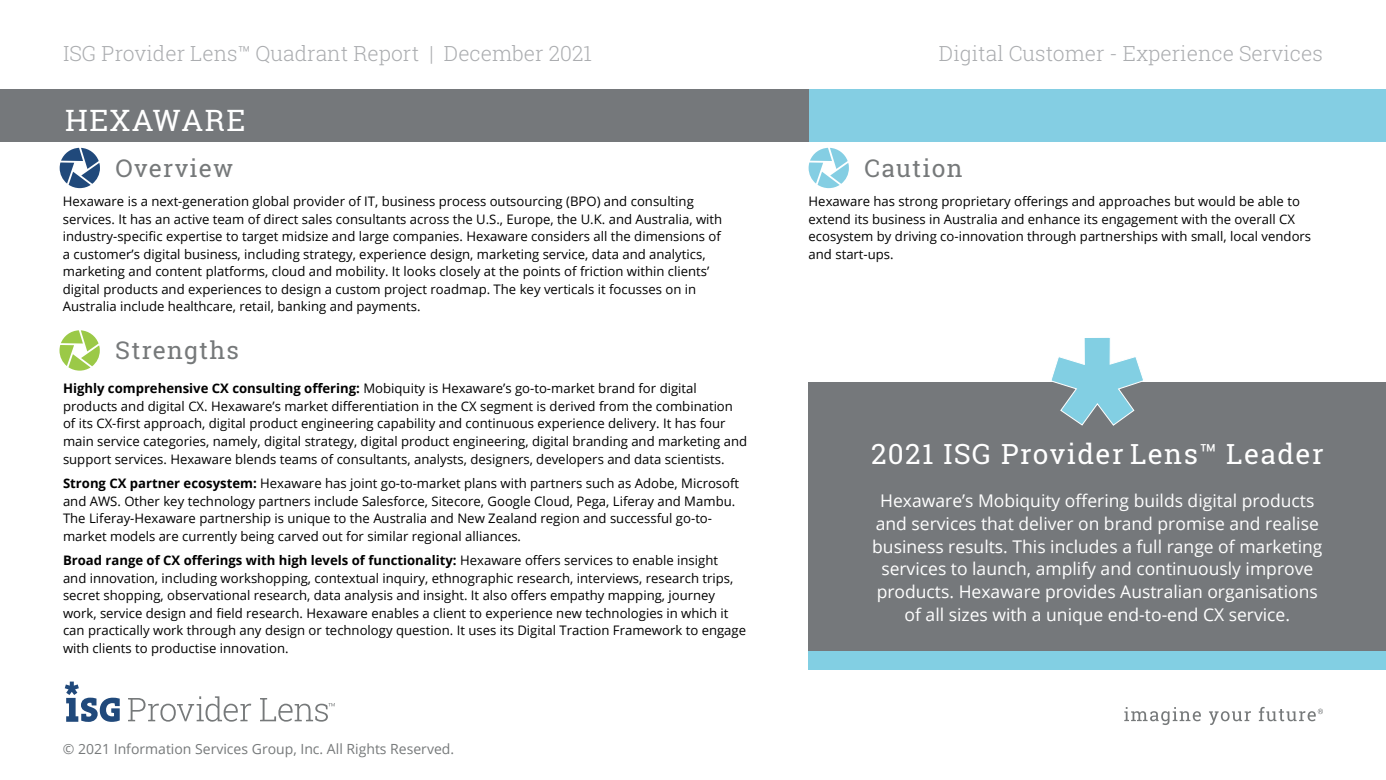
<style>
.page{position:relative;width:1386px;height:780px;background:#fff}
.page>*{position:absolute;margin:0;border:0;box-sizing:border-box;transform-origin:0 0}
.Body_Copy{font:29.75px "Roboto Slab";letter-spacing:.05em;color:#fff}
.Section_Title_Midtex{font:28px "Roboto Slab";letter-spacing:.05em;color:#fff}
.Body_Copy-2{font:24.5px "Roboto Slab";letter-spacing:.05em;color:#76797a}
.t1{font:300 21px "Roboto Slab";color:#abadb0}
.Body_Copy-3{font:17.5px/22.8px "Open Sans";color:#fff;text-align:center}
.Report_Cover_Title{font:14px "Open Sans";color:#76797a}
.Body_Copy-4{font:13.12px/17.5px "Open Sans";color:#000}
.s1{font-weight:700}
</style>
<div class="page">
<svg style="left:1124px;top:707px;width:77px;height:18px"></svg>
<svg style="left:1209px;top:711px;width:42px;height:14px"></svg>
<svg style="left:1259px;top:707px;width:64px;height:14px"></svg>
<svg style="left:128px;top:696px;width:123px;height:25px"></svg>
<svg style="left:260px;top:698px;width:75px;height:23px"></svg>
<svg style="left:65px;top:681px;width:55px;height:41px"></svg>
<div style="left:809px;top:89px;width:577px;height:53px;background:#84cee3"></div>
<div style="left:0;top:89px;width:809px;height:53px;background:#75787b"></div>
<svg style="left:809px;top:148px;width:40px;height:40px"></svg>
<svg style="left:59px;top:330px;width:41px;height:40px"></svg>
<svg style="left:60px;top:148px;width:40px;height:40px"></svg>
<div style="left:809px;top:382px;width:577px;height:269px;background:#75787b"></div>
<div style="left:809px;top:651px;width:577px;height:18px;background:#82cfe3"></div>
<svg style="left:1051px;top:337px;width:92px;height:89px"></svg>
<p class="t1" style="left:63px;top:39px;width:530px">ISG Provider Lens™ Quadrant Report | December 2021</p>
<p class="Body_Copy" style="left:65px;top:100px;width:182px">HEXAWARE</p>
<p class="Body_Copy-2" style="left:116px;top:151px;width:120px">Overview</p>
<p class="Body_Copy-4" style="left:63px;top:192px;width:661px">Hexaware is a next-generation global provider of IT, business process outsourcing (BPO) and consulting services. It has an active team of direct sales consultants across the U.S., Europe, the U.K. and Australia, with industry-specific expertise to target midsize and large companies. Hexaware considers all the dimensions of a customer’s digital business, including strategy, experience design, marketing service, data and analytics, marketing and content platforms, cloud and mobility. It looks closely at the points of friction within clients’ digital products and experiences to design a custom project roadmap. The key verticals it focusses on in Australia include healthcare, retail, banking and payments.</p>
<p class="Body_Copy-2" style="left:115px;top:333px;width:125px">Strengths</p>
<p class="Body_Copy-4" style="left:63px;top:379px;width:686px"><span class="s1">Highly comprehensive CX consulting offering:</span> Mobiquity is Hexaware’s go-to-market brand for digital products and digital CX. Hexaware’s market differentiation in the CX segment is derived from the combination of its CX-first approach, digital product engineering capability and continuous experience delivery. It has four main service categories, namely, digital strategy, digital product engineering, digital branding and marketing and support services. Hexaware blends teams of consultants, analysts, designers, developers and data scientists.</p>
<p class="Body_Copy-4" style="left:63px;top:474px;width:678px"><span class="s1">Strong CX partner ecosystem:</span> Hexaware has joint go-to-market plans with partners such as Adobe, Microsoft and AWS. Other key technology partners include Salesforce, Sitecore, Google Cloud, Pega, Liferay and Mambu.<br>The Liferay-Hexaware partnership is unique to the Australia and New Zealand region and successful go-to&shy;market models are currently being carved out for similar regional alliances.</p>
<p class="Body_Copy-4" style="left:63px;top:551px;width:685px"><span class="s1">Broad range of CX offerings with high levels of functionality:</span> Hexaware offers services to enable insight<br>and innovation, including workshopping, contextual inquiry, ethnographic research, interviews, research trips, secret shopping, observational research, data analysis and insight. It also offers empathy mapping, journey work, service design and field research. Hexaware enables a client to experience new technologies in which it can practically work through any design or technology question. It uses its Digital Traction Framework to engage with clients to productise innovation.</p>
<p class="Report_Cover_Title" style="left:63px;top:739px;width:393px">© 2021 Information Services Group, Inc. All Rights Reserved.</p>
<p class="t1" style="left:939px;top:39px;width:386px">Digital Customer - Experience Services</p>
<p class="Body_Copy-2" style="left:864px;top:151px;width:100px">Caution</p>
<p class="Body_Copy-4" style="left:809px;top:192px;width:504px">Hexaware has strong proprietary offerings and approaches but would be able to extend its business in Australia and enhance its engagement with the overall CX ecosystem by driving co-innovation through partnerships with small, local vendors and start-ups.</p>
<p class="Section_Title_Midtex" style="left:871px;top:434px;width:454px">2021 ISG Provider Lens™ Leader</p>
<p class="Body_Copy-3" style="left:872px;top:489px;width:452px">Hexaware’s Mobiquity offering builds digital products and services that deliver on brand promise and realise business results. This includes a full range of marketing services to launch, amplify and continuously improve products. Hexaware provides Australian organisations of all sizes with a unique end-to-end CX service.</p>
</div>
